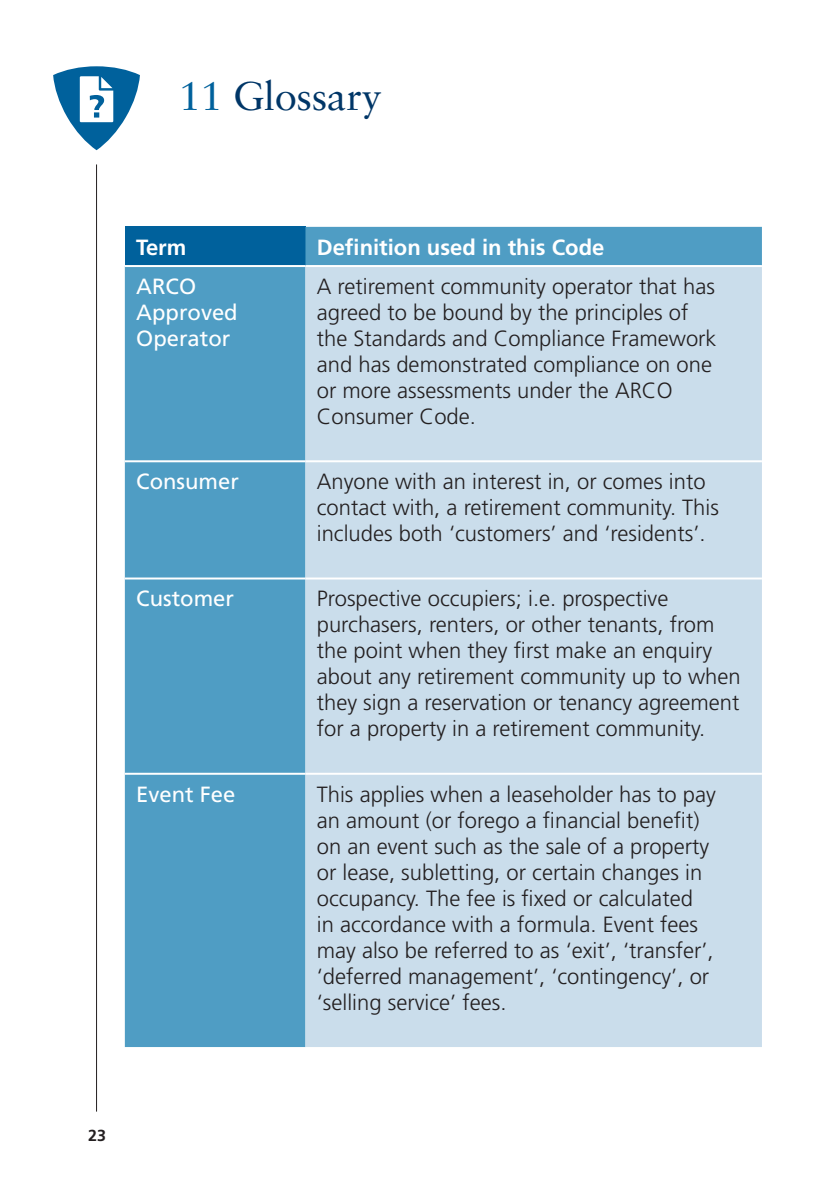
<style>
.page{position:relative;width:840px;height:1191px;background:#fff}
.page>*{position:absolute;margin:0;border:0;box-sizing:border-box;transform-origin:0 0}
.t1{font:40px "Sabon";letter-spacing:-.01em;color:#003667}
.t2{font:300 22px/26px "Frutiger";color:#231f20}
.t3{font:22px/26px "Frutiger";color:#fff}
.t4{font:700 22px "Frutiger";color:#fff}
.t5{font:700 16px "Frutiger";color:#231f20}
.s1{color:#00619c}
</style>
<div class="page">
<hr style="left:96px;top:164px;width:1px;height:947px;background:#231f20">
<svg style="left:53px;top:66px;width:87px;height:84px"></svg>
<div style="left:125px;top:227px;width:636px;height:820px;background:#4f9dc4"></div>
<div style="left:305px;top:267px;width:456px;height:780px;background:#caddeb"></div>
<hr style="left:125px;top:460px;width:180px;height:2px;background:#fff">
<hr style="left:125px;top:577px;width:180px;height:2px;background:#fff">
<hr style="left:125px;top:772px;width:180px;height:2px;background:#fff">
<hr style="left:305px;top:460px;width:456px;height:2px;background:#fff">
<hr style="left:305px;top:577px;width:456px;height:2px;background:#fff">
<hr style="left:305px;top:772px;width:456px;height:2px;background:#fff">
<hr style="left:125px;top:265px;width:180px;height:2px;background:#fff">
<hr style="left:305px;top:265px;width:456px;height:2px;background:#fff">
<p class="t1" style="left:179px;top:72px;width:204px"><span class="s1">11</span> Glossary</p>
<p class="t4" style="left:136px;top:234px;width:52px">Term</p>
<p class="t4" style="left:316px;top:234px;width:289px">Definition used in this Code</p>
<p class="t3" style="left:136px;top:273px;width:103px">ARCO<br>Approved<br>Operator</p>
<p class="t2" style="left:316px;top:274px;width:401px">A retirement community operator that has agreed to be bound by the principles of the Standards and Compliance Framework and has demonstrated compliance on one or more assessments under the ARCO Consumer Code.</p>
<p class="t3" style="left:136px;top:468px;width:104px">Consumer</p>
<p class="t2" style="left:316px;top:469px;width:403px">Anyone with an interest in, or comes into contact with, a retirement community. This includes both ‘customers’ and ‘residents’.</p>
<p class="t3" style="left:136px;top:586px;width:99px">Customer</p>
<p class="t2" style="left:316px;top:586px;width:425px">Prospective occupiers; i.e. prospective purchasers, renters, or other tenants, from the point when they first make an enquiry about any retirement community up to when they sign a reservation or tenancy agreement for a property in a retirement community.</p>
<p class="t3" style="left:136px;top:781px;width:101px">Event Fee</p>
<p class="t2" style="left:316px;top:781px;width:400px">This applies when a leaseholder has to pay an amount (or forego a financial benefit) on an event such as the sale of a property or lease, subletting, or certain changes in occupancy. The fee is fixed or calculated<br>in accordance with a formula. Event fees may also be referred to as ‘exit’, ‘transfer’, ‘deferred management’, ‘contingency’, or ‘selling service’ fees.</p>
<p class="t5" style="left:88px;top:1125px;width:19px">23</p>
</div>
